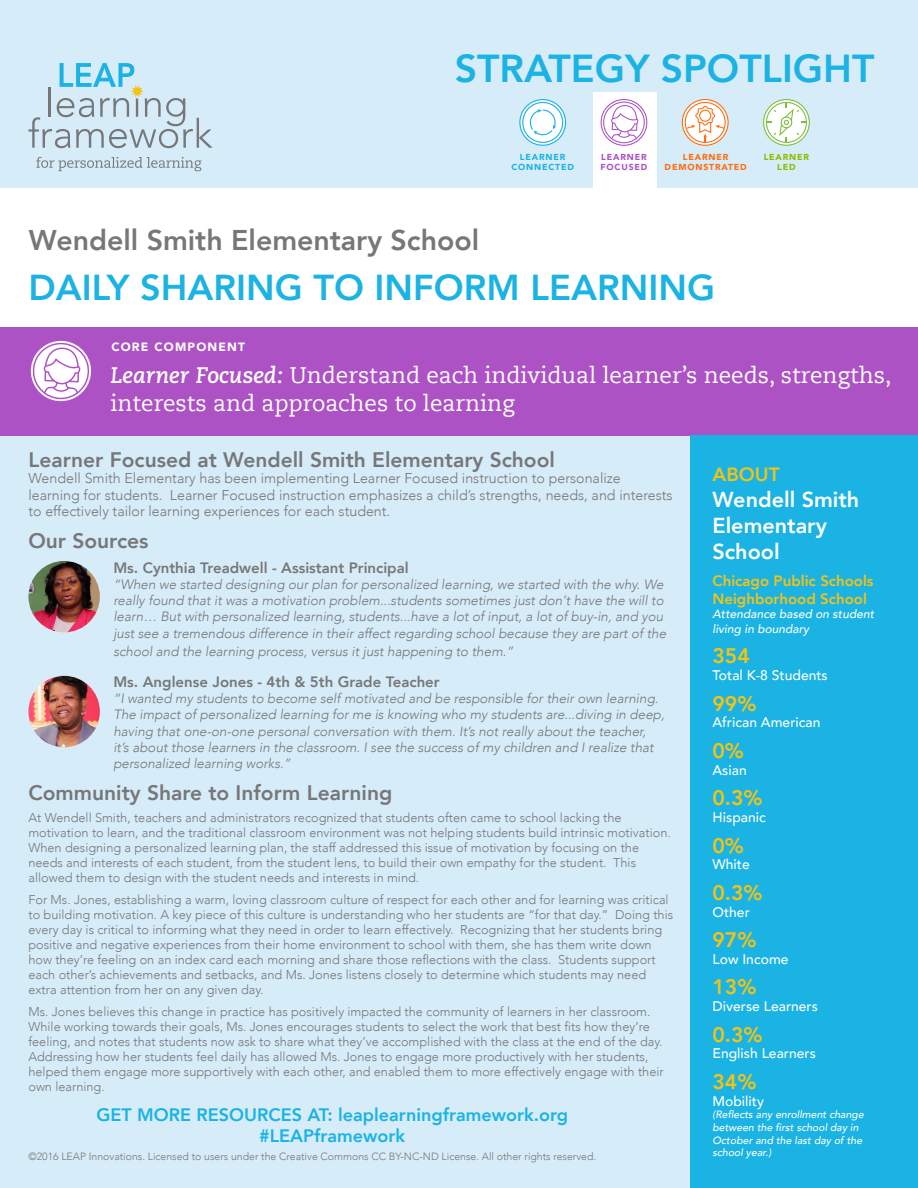
<style>
.page{position:relative;width:918px;height:1188px;background:#d6ecf8}
.page>*{position:absolute;margin:0;border:0;box-sizing:border-box;transform-origin:0 0}
.t1{font:800 39px "Avenir";color:#1ab3e4}
.t2{font:800 36px "Avenir";color:#1ab3e4}
.t3{font:800 28.5px "Avenir";color:#777779}
.t4{font:22.5px/28.5px "Caecilia Com 55 Roman";color:#fff}
.t5{font:800 21.6px/26px "Avenir";color:#fff}
.t6{font:800 21px "Avenir";color:#777779}
.t7{font:800 21px "Avenir";color:#f3c314}
.t8{font:800 19.2px "Avenir";color:#f3c314}
.t9{font:800 18px "Avenir";color:#1ab3e4}
.t10{font:800 15px "Avenir";color:#777779}
.t11{font:800 15px/18px "Avenir";color:#f3c314}
.t12{font:300 14.25px/16.5px "Avenir";color:#777779}
.t13{font:500 13.95px "Avenir";color:#fff}
.t14{font:italic 300 13.5px/16.2px "Avenir";color:#777779}
.t15{font:300 12.75px/15px "Avenir";color:#777779}
.t16{font:italic 500 12px/14.4px "Avenir";color:#fff}
.t17{font:900 12px "Avenir";letter-spacing:.1em;color:#fff}
.t18{font:300 10.5px "Avenir";color:#777779}
.t19{font:italic 500 10.5px/12.6px "Avenir";color:#fff}
.t20{font:900 8.7px "Avenir";letter-spacing:.1em;color:#ff6b0d}
.t21{font:900 8.7px "Avenir";letter-spacing:.1em;color:#1ab3e4}
.t22{font:900 8.7px "Avenir";letter-spacing:.1em;color:#ac52c4}
.t23{font:900 8.7px "Avenir";letter-spacing:.1em;color:#8dbb00}
.s1{font-family:"Caecilia LT Std";font-weight:700;font-style:italic}
</style>
<div class="page">
<svg style="left:36px;top:157px;width:166px;height:14px"></svg>
<svg style="left:28px;top:63px;width:185px;height:85px"></svg>
<div style="left:0;top:188px;width:918px;height:147px;background:#fff"></div>
<div style="left:0;top:327px;width:918px;height:109px;background:#ac52c4"></div>
<img style="left:28px;top:561px;width:72px;height:71px;border-radius:36px">
<div style="left:690px;top:436px;width:228px;height:752px;background:#1ab3e4"></div>
<div style="left:593px;top:92px;width:64px;height:103px;background:#fff"></div>
<svg style="left:519px;top:99px;width:47px;height:47px"></svg>
<svg style="left:600px;top:99px;width:48px;height:47px"></svg>
<svg style="left:681px;top:99px;width:48px;height:47px"></svg>
<svg style="left:763px;top:99px;width:47px;height:47px"></svg>
<img style="left:28px;top:676px;width:72px;height:71px;border-radius:36px">
<svg style="left:30px;top:340px;width:61px;height:62px"></svg>
<p class="t1" style="left:455px;top:38px;width:421px">STRATEGY SPOTLIGHT</p>
<p class="t21" style="left:520px;top:149px;width:47px">LEARNER</p>
<p class="t21" style="left:511px;top:160px;width:64px">CONNECTED</p>
<p class="t22" style="left:601px;top:149px;width:47px">LEARNER</p>
<p class="t22" style="left:600px;top:160px;width:48px">FOCUSED</p>
<p class="t20" style="left:683px;top:149px;width:47px">LEARNER</p>
<p class="t20" style="left:665px;top:160px;width:84px">DEMONSTRATED</p>
<p class="t23" style="left:764px;top:149px;width:47px">LEARNER</p>
<p class="t23" style="left:777px;top:160px;width:20px">LED</p>
<p class="t3" style="left:29px;top:218px;width:452px">Wendell Smith Elementary School</p>
<p class="t2" style="left:29px;top:259px;width:688px">DAILY SHARING TO INFORM LEARNING</p>
<p class="t17" style="left:111px;top:336px;width:135px">CORE COMPONENT</p>
<p class="t4" style="left:110px;top:360px;width:782px"><span class="s1">Learner Focused:</span> Understand each individual learner’s needs, strengths, interests and approaches to learning</p>
<p class="t6" style="left:28px;top:443px;width:528px">Learner Focused at Wendell Smith Elementary School</p>
<p class="t12" style="left:28px;top:470px;width:646px">Wendell Smith Elementary has been implementing Learner Focused instruction to personalize learning for students. Learner Focused instruction emphasizes a child’s strengths, needs, and interests to effectively tailor learning experiences for each student.</p>
<p class="t6" style="left:28px;top:524px;width:122px">Our Sources</p>
<p class="t10" style="left:113px;top:556px;width:297px">Ms. Cynthia Treadwell - Assistant Principal</p>
<p class="t14" style="left:113px;top:576px;width:554px">“When we started designing our plan for personalized learning, we started with the why. We really found that it was a motivation problem...students sometimes just don’t have the will to learn… But with personalized learning, students...have a lot of input, a lot of buy-in, and you just see a tremendous difference in their affect regarding school because they are part of the</p>
<p class="t14" style="left:113px;top:643px;width:402px">school and the learning process, versus it just happening to them.”</p>
<p class="t10" style="left:113px;top:670px;width:328px">Ms. Anglense Jones - 4th &amp; 5th Grade Teacher</p>
<p class="t14" style="left:113px;top:690px;width:553px">“I wanted my students to become self motivated and be responsible for their own learning.<br>The impact of personalized learning for me is knowing who my students are...diving in deep, having that one-on-one personal conversation with them. It’s not really about the teacher, it’s about those learners in the classroom. I see the success of my children and I realize that personalized learning works.”</p>
<p class="t6" style="left:28px;top:777px;width:365px">Community Share to Inform Learning</p>
<p class="t15" style="left:28px;top:810px;width:644px">At Wendell Smith, teachers and administrators recognized that students often came to school lacking the motivation to learn, and the traditional classroom environment was not helping students build intrinsic motivation.<br>When designing a personalized learning plan, the staff addressed this issue of motivation by focusing on the needs and interests of each student, from the student lens, to build their own empathy for the student. This allowed them to design with the student needs and interests in mind.</p>
<p class="t15" style="left:28px;top:892px;width:646px">For Ms. Jones, establishing a warm, loving classroom culture of respect for each other and for learning was critical to building motivation. A key piece of this culture is understanding who her students are “for that day.” Doing this every day is critical to informing what they need in order to learn effectively. Recognizing that her students bring positive and negative experiences from their home environment to school with them, she has them write down how they’re feeling on an index card each morning and share those reflections with the class. Students support each other’s achievements and setbacks, and Ms. Jones listens closely to determine which students may need extra attention from her on any given day.</p>
<p class="t15" style="left:28px;top:1004px;width:637px">Ms. Jones believes this change in practice has positively impacted the community of learners in her classroom.<br>While working towards their goals, Ms. Jones encourages students to select the work that best fits how they’re feeling, and notes that students now ask to share what they’ve accomplished with the class at the end of the day.<br>Addressing how her students feel daily has allowed Ms. Jones to engage more productively with her students, helped them engage more supportively with each other, and enabled them to more effectively engage with their own learning.</p>
<p class="t9" style="left:96px;top:1100px;width:473px">GET MORE RESOURCES AT: leaplearningframework.org</p>
<p class="t9" style="left:259px;top:1122px;width:147px">#LEAPframework</p>
<p class="t18" style="left:28px;top:1150px;width:569px">©2016 LEAP Innovations. Licensed to users under the Creative Commons CC BY-NC-ND License. All other rights reserved.</p>
<p class="t8" style="left:713px;top:460px;width:69px">ABOUT</p>
<p class="t5" style="left:713px;top:487px;width:148px">Wendell Smith<br>Elementary<br>School</p>
<p class="t11" style="left:713px;top:572px;width:163px">Chicago Public Schools<br>Neighborhood School</p>
<p class="t16" style="left:713px;top:607px;width:163px">Attendance based on student living in boundary</p>
<p class="t7" style="left:713px;top:640px;width:39px">354</p>
<p class="t13" style="left:713px;top:663px;width:117px">Total K-8 Students</p>
<p class="t7" style="left:713px;top:687px;width:45px">99%</p>
<p class="t13" style="left:713px;top:710px;width:110px">African American</p>
<p class="t7" style="left:713px;top:734px;width:33px">0%</p>
<p class="t13" style="left:713px;top:758px;width:36px">Asian</p>
<p class="t7" style="left:713px;top:782px;width:52px">0.3%</p>
<p class="t13" style="left:713px;top:805px;width:55px">Hispanic</p>
<p class="t7" style="left:713px;top:829px;width:33px">0%</p>
<p class="t13" style="left:713px;top:852px;width:39px">White</p>
<p class="t7" style="left:713px;top:876px;width:52px">0.3%</p>
<p class="t13" style="left:713px;top:900px;width:39px">Other</p>
<p class="t7" style="left:713px;top:924px;width:45px">97%</p>
<p class="t13" style="left:713px;top:947px;width:78px">Low Income</p>
<p class="t7" style="left:713px;top:971px;width:45px">13%</p>
<p class="t13" style="left:713px;top:994px;width:107px">Diverse Learners</p>
<p class="t7" style="left:713px;top:1018px;width:52px">0.3%</p>
<p class="t13" style="left:713px;top:1042px;width:105px">English Learners</p>
<p class="t7" style="left:713px;top:1065px;width:45px">34%</p>
<p class="t13" style="left:713px;top:1089px;width:53px">Mobility</p>
<p class="t19" style="left:713px;top:1109px;width:153px">(Reflects any enrollment change between the first school day in<br>October and the last day of the school year.)</p>
</div>
